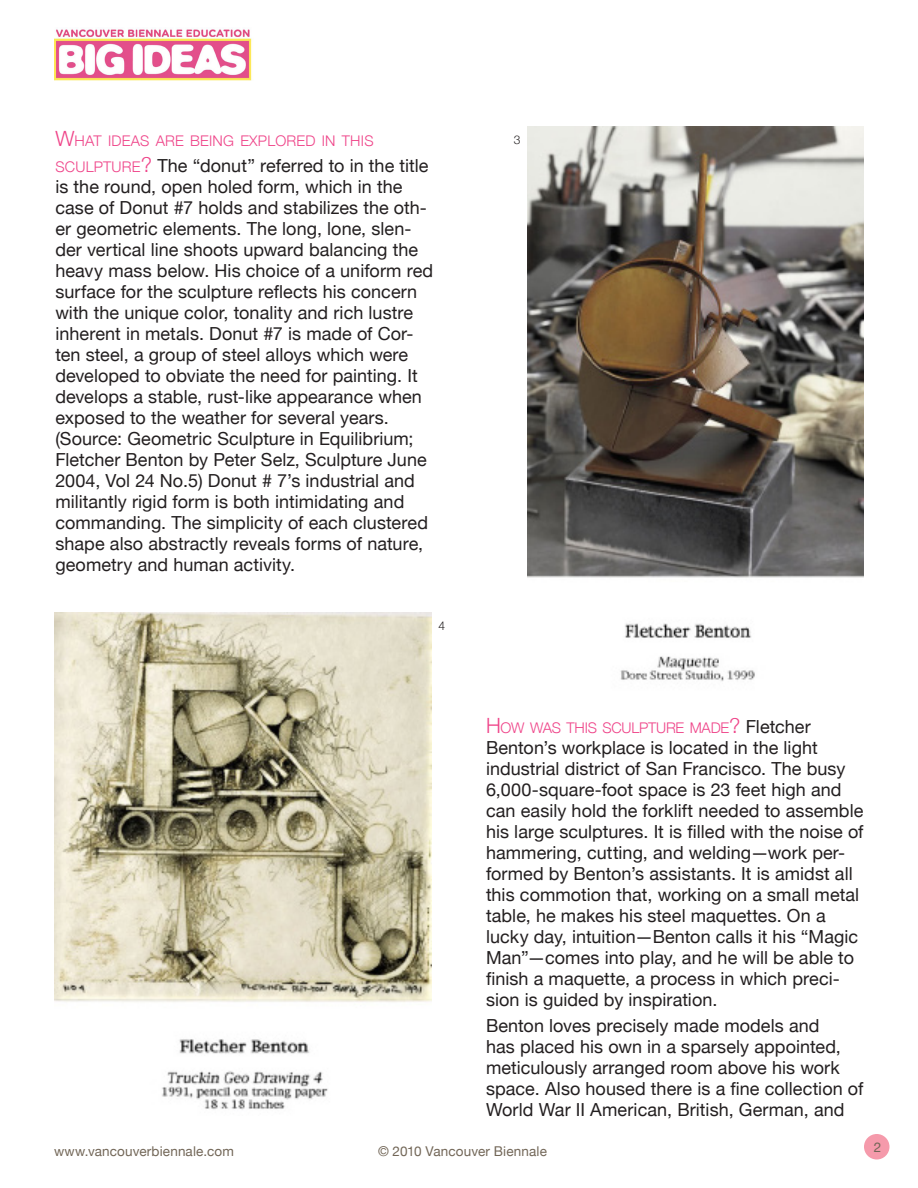
<style>
.page{position:relative;width:918px;height:1188px;background:#fff}
.page>*{position:absolute;margin:0;border:0;box-sizing:border-box;transform-origin:0 0}
.Title_1{font:18px/21px "Helvetica Neue";letter-spacing:.005em;color:#231f20}
.Title_1-2{font:300 14.7px "Helvetica Neue";letter-spacing:-.015em;color:#ef4489}
.Title_1-3{font:300 14.7px "Helvetica Neue";letter-spacing:.015em;color:#ef4489}
.t1{font:13.5px "Helvetica Neue";letter-spacing:.01em;color:#726657}
.Title_1-4{font:300 12px "Helvetica Neue";color:#231f20}
.s1{font-size:21px}
.s2{font-weight:300;font-size:14.7px;color:#ef4489}
.s3{font-weight:300;font-size:21px;color:#ef4489}
.s4{font-weight:400;font-size:18px;color:#231f20}
</style>
<div class="page">
<div style="left:864px;top:1134px;width:26px;height:26px;background:#f59aab;border-radius:50%"></div>
<img style="left:54px;top:29px;width:198px;height:52px">
<img style="left:527px;top:126px;width:337px;height:555px">
<img style="left:54px;top:613px;width:378px;height:497px">
<p class="Title_1-3" style="left:55px;top:129px;width:320px"><span class="s1">W</span>HAT IDEAS ARE BEING EXPLORED IN THIS</p>
<p class="Title_1" style="left:55px;top:156px;width:379px"><span class="s2">SCULPTURE</span><span class="s3">?</span> The “donut” referred to in the title is the round, open holed form, which in the case of Donut #7 holds and stabilizes the oth&shy;er geometric elements. The long, lone, slen&shy;der vertical line shoots upward balancing the heavy mass below. His choice of a uniform red surface for the sculpture reflects his concern with the unique color, tonality and rich lustre inherent in metals. Donut #7 is made of Cor&shy;ten steel, a group of steel alloys which were developed to obviate the need for painting. It develops a stable, rust-like appearance when exposed to the weather for several years. (Source: Geometric Sculpture in Equilibrium; Fletcher Benton by Peter Selz, Sculpture June 2004, Vol 24 No.5) Donut # 7’s industrial and militantly rigid form is both intimidating and commanding. The simplicity of each clustered shape also abstractly reveals forms of nature, geometry and human activity.</p>
<p class="Title_1-4" style="left:439px;top:616px;width:8px">4</p>
<p class="Title_1-4" style="left:514px;top:130px;width:8px">3</p>
<p class="Title_1-2" style="left:486px;top:716px;width:326px"><span class="s1">H</span> OW WAS THIS SCULPTURE MADE<span class="s1">?</span> <span class="s4">Fletcher</span></p>
<p class="Title_1" style="left:486px;top:738px;width:379px">Benton’s workplace is located in the light industrial district of San Francisco. The busy 6,000-square-foot space is 23 feet high and can easily hold the forklift needed to assemble his large sculptures. It is filled with the noise of hammering, cutting, and welding—work per&shy;formed by Benton’s assistants. It is amidst all this commotion that, working on a small metal table, he makes his steel maquettes. On a lucky day, intuition—Benton calls it his “Magic Man”—comes into play, and he will be able to finish a maquette, a process in which preci&shy;sion is guided by inspiration.</p>
<p class="Title_1" style="left:486px;top:1016px;width:379px">Benton loves precisely made models and<br>has placed his own in a sparsely appointed, meticulously arranged room above his work space. Also housed there is a fine collection of World War II American, British, German, and</p>
<p class="t1" style="left:54px;top:1142px;width:182px">www.vancouverbiennale.com</p>
<p class="t1" style="left:874px;top:1138px;width:9px">2</p>
<p class="t1" style="left:378px;top:1142px;width:170px">© 2010 Vancouver Biennale</p>
</div>
